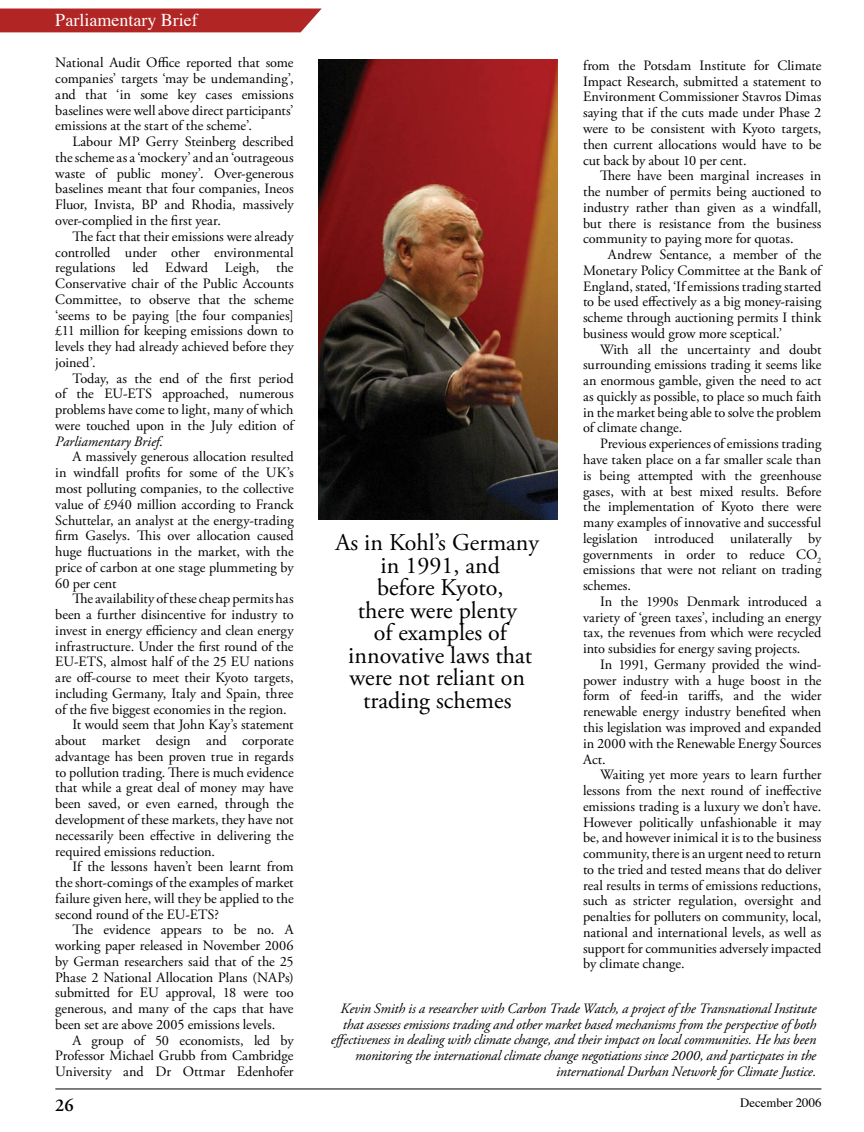
<style>
.page{position:relative;width:864px;height:1132px;background:#fff}
.page>*{position:absolute;margin:0;border:0;box-sizing:border-box;transform-origin:0 0}
.t1{font:24px/22.5px "Adobe Garamond Pro";color:#000;text-align:center}
.t2{font:18px "Times";color:#fff}
.t3{font:600 18px "Adobe Garamond Pro";color:#000}
.t4{font:14.25px/15.8px "Adobe Garamond Pro";color:#000;text-align:justify}
.t5{font:italic 14.25px/15.8px "Adobe Garamond Pro";letter-spacing:-.01em;color:#000;text-align:right}
.t6{font:12.75px "Times";color:#000}
.s1{font-style:italic}
</style>
<div class="page">
<hr style="left:55px;top:1088px;width:766px;height:1px;background:#000">
<div style="left:0;top:9px;width:321px;height:23px;background:#b12524"></div>
<img style="left:318px;top:60px;width:239px;height:459px">
<p class="t2" style="left:55px;top:3px;width:144px">Parliamentary Brief</p>
<p class="t4" style="left:55px;top:55px;width:240px">National Audit Office reported that some companies’ targets ‘may be undemanding’, and that ‘in some key cases emissions baselines were well above direct participants’ emissions at the start of the scheme’.</p>
<p class="t4" style="left:55px;top:134px;width:240px;text-indent:17px">Labour MP Gerry Steinberg described the scheme as a ‘mockery’ and an ‘outrageous waste of public money’. Over-generous baselines meant that four companies, Ineos Fluor, Invista, BP and Rhodia, massively over-complied in the first year.</p>
<p class="t4" style="left:55px;top:229px;width:240px;text-indent:17px">The fact that their emissions were already controlled under other environmental regulations led Edward Leigh, the Conservative chair of the Public Accounts Committee, to observe that the scheme ‘seems to be paying [the four companies] £11 million for keeping emissions down to levels they had already achieved before they joined’.</p>
<p class="t4" style="left:55px;top:370px;width:240px;text-indent:17px">Today, as the end of the first period of the EU-ETS approached, numerous problems have come to light, many of which were touched upon in the July edition of <span class="s1">Parliamentary Brief</span>.</p>
<p class="t4" style="left:55px;top:449px;width:240px;text-indent:17px">A massively generous allocation resulted in windfall profits for some of the UK’s most polluting companies, to the collective value of £940 million according to Franck Schuttelar, an analyst at the energy-trading firm Gaselys. This over allocation caused huge fluctuations in the market, with the price of carbon at one stage plummeting by 60 per cent</p>
<p class="t4" style="left:72px;top:591px;width:223px">The availability of these cheap permits has</p>
<p class="t4" style="left:55px;top:607px;width:240px">been a further disincentive for industry to</p>
<p class="t4" style="left:55px;top:622px;width:240px">invest in energy efficiency and clean energy</p>
<p class="t4" style="left:55px;top:638px;width:240px">infrastructure. Under the first round of the</p>
<p class="t4" style="left:55px;top:654px;width:240px">EU-ETS, almost half of the 25 EU nations</p>
<p class="t4" style="left:55px;top:670px;width:240px">are off-course to meet their Kyoto targets,</p>
<p class="t4" style="left:55px;top:685px;width:240px">including Germany, Italy and Spain, three</p>
<p class="t4" style="left:55px;top:701px;width:233px">of the five biggest economies in the region.</p>
<p class="t4" style="left:72px;top:717px;width:223px">It would seem that John Kay’s statement</p>
<p class="t4" style="left:55px;top:733px;width:240px">about market design and corporate</p>
<p class="t4" style="left:55px;top:748px;width:240px">advantage has been proven true in regards</p>
<p class="t4" style="left:55px;top:764px;width:240px">to pollution trading. There is much evidence</p>
<p class="t4" style="left:55px;top:780px;width:240px">that while a great deal of money may have</p>
<p class="t4" style="left:55px;top:796px;width:240px">been saved, or even earned, through the</p>
<p class="t4" style="left:55px;top:811px;width:240px">development of these markets, they have not</p>
<p class="t4" style="left:55px;top:827px;width:240px">necessarily been effective in delivering the</p>
<p class="t4" style="left:55px;top:843px;width:161px">required emissions reduction.</p>
<p class="t4" style="left:72px;top:859px;width:223px">If the lessons haven’t been learnt from</p>
<p class="t4" style="left:55px;top:874px;width:240px">the short-comings of the examples of market</p>
<p class="t4" style="left:55px;top:890px;width:240px">failure given here, will they be applied to the</p>
<p class="t4" style="left:55px;top:906px;width:165px">second round of the EU-ETS?</p>
<p class="t4" style="left:72px;top:922px;width:223px">The evidence appears to be no. A</p>
<p class="t4" style="left:55px;top:937px;width:240px">working paper released in November 2006</p>
<p class="t4" style="left:55px;top:953px;width:240px">by German researchers said that of the 25</p>
<p class="t4" style="left:55px;top:969px;width:240px">Phase 2 National Allocation Plans (NAPs)</p>
<p class="t4" style="left:55px;top:985px;width:240px">submitted for EU approval, 18 were too</p>
<p class="t4" style="left:55px;top:1000px;width:240px">generous, and many of the caps that have</p>
<p class="t4" style="left:55px;top:1016px;width:221px">been set are above 2005 emissions levels.</p>
<p class="t4" style="left:72px;top:1032px;width:223px">A group of 50 economists, led by</p>
<p class="t4" style="left:55px;top:1048px;width:240px">Professor Michael Grubb from Cambridge</p>
<p class="t4" style="left:55px;top:1063px;width:240px">University and Dr Ottmar Edenhofer</p>
<p class="t4" style="left:583px;top:58px;width:240px">from the Potsdam Institute for Climate Impact Research, submitted a statement to Environment Commissioner Stavros Dimas saying that if the cuts made under Phase 2 were to be consistent with Kyoto targets, then current allocations would have to be cut back by about 10 per cent.</p>
<p class="t4" style="left:583px;top:168px;width:240px;text-indent:17px">There have been marginal increases in the number of permits being auctioned to industry rather than given as a windfall, but there is resistance from the business community to paying more for quotas.</p>
<p class="t4" style="left:583px;top:247px;width:240px;text-indent:25px">Andrew Sentance, a member of the Monetary Policy Committee at the Bank of England, stated, ‘If emissions trading started to be used effectively as a big money-raising scheme through auctioning permits I think business would grow more sceptical.’</p>
<p class="t4" style="left:583px;top:341px;width:240px;text-indent:17px">With all the uncertainty and doubt surrounding emissions trading it seems like an enormous gamble, given the need to act as quickly as possible, to place so much faith in the market being able to solve the problem of climate change.</p>
<p class="t4" style="left:583px;top:436px;width:240px;text-indent:17px">Previous experiences of emissions trading have taken place on a far smaller scale than is being attempted with the greenhouse gases, with at best mixed results. Before the implementation of Kyoto there were many examples of innovative and successful legislation introduced unilaterally by governments in order to reduce CO<sub>2 </sub>emissions that were not reliant on trading schemes.</p>
<p class="t4" style="left:583px;top:593px;width:240px;text-indent:17px">In the 1990s Denmark introduced a variety of ‘green taxes’, including an energy tax, the revenues from which were recycled into subsidies for energy saving projects.</p>
<p class="t4" style="left:583px;top:656px;width:240px;text-indent:17px">In 1991, Germany provided the wind&shy;power industry with a huge boost in the form of feed-in tariffs, and the wider renewable energy industry benefited when this legislation was improved and expanded in 2000 with the Renewable Energy Sources Act.</p>
<p class="t4" style="left:583px;top:767px;width:240px;text-indent:17px">Waiting yet more years to learn further lessons from the next round of ineffective emissions trading is a luxury we don’t have.<br>However politically unfashionable it may be, and however inimical it is to the business community, there is an urgent need to return to the tried and tested means that do deliver real results in terms of emissions reductions, such as stricter regulation, oversight and penalties for polluters on community, local, national and international levels, as well as support for communities adversely impacted by climate change.</p>
<p class="t5" style="left:331px;top:1000px;width:486px">Kevin Smith is a researcher with Carbon Trade Watch, a project of the Transnational Institute that assesses emissions trading and other market based mechanisms from the perspective of both effectiveness in dealing with climate change, and their impact on local communities. He has been monitoring the international climate change negotiations since 2000, and particpates in the international Durban Network for Climate Justice.</p>
<h1 class="t1" style="left:335px;top:532px;width:205px">As in Kohl’s Germany in 1991, and<br>before Kyoto,<br>there were plenty<br>of examples of innovative laws that were not reliant on trading schemes</h1>
<p class="t3" style="left:55px;top:1094px;width:20px">26</p>
<p class="t6" style="left:740px;top:1090px;width:83px">December 2006</p>
</div>
